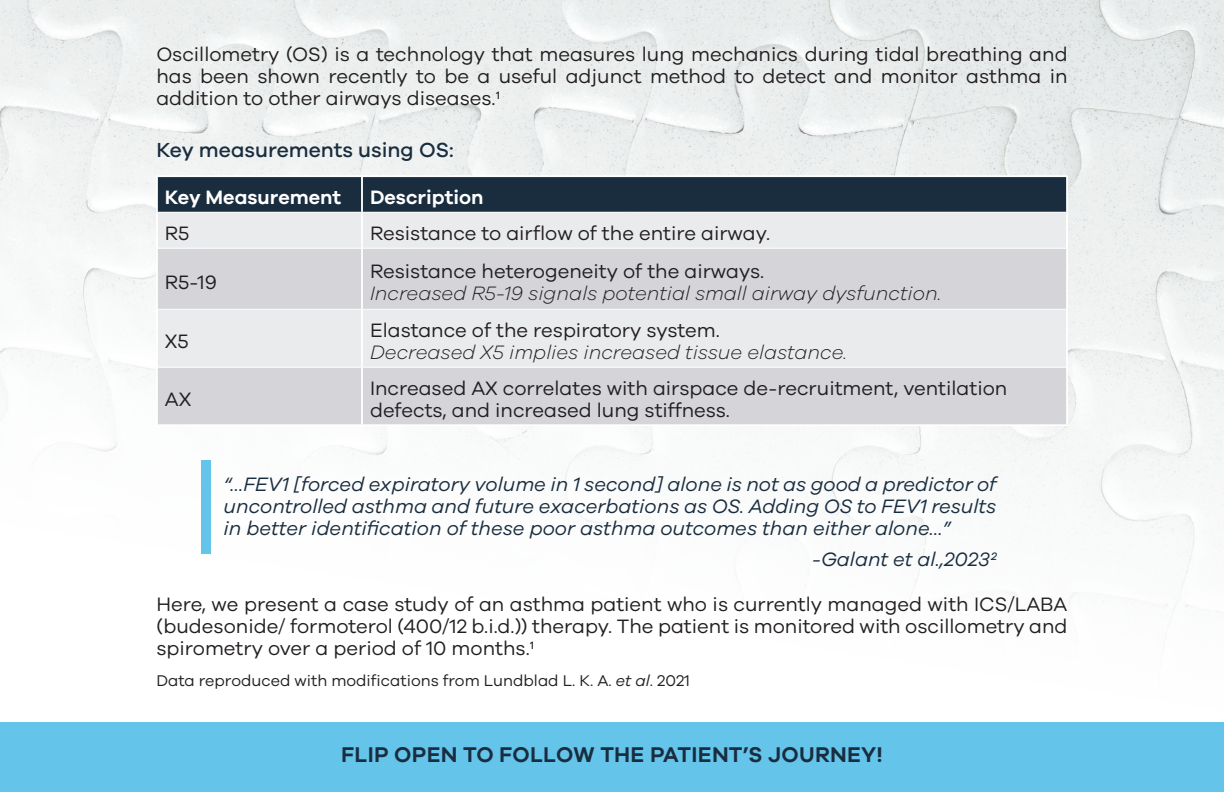
<style>
.page{position:relative;width:1224px;height:792px;background:#fff}
.page>*{position:absolute;margin:0;border:0;box-sizing:border-box;transform-origin:0 0}
.t1{font:600 22px "Galano Grotesque";letter-spacing:.01em;color:#192d3f}
.t2{font:500 21px "Galano Grotesque";color:#192d3f}
.t3{font:20px/22px "Galano Grotesque";color:#231f20;text-align:justify}
.t4{font:italic 20px/22px "Galano Grotesque";color:#192d3f;text-align:justify}
.t5{font:italic 300 20px/22px "Galano Grotesque";color:#231f20}
.t6{font:600 20px "Galano Grotesque";color:#fff}
.t7{font:16px "Galano Grotesque";color:#231f20}
.s1{font-weight:400;font-style:normal}
.s2{font-style:italic}
</style>
<div class="page">
<img style="left:0;top:0;width:1224px;height:723px">
<div style="left:202px;top:460px;width:9px;height:93px;background:#65c4e9"></div>
<div style="left:158px;top:177px;width:908px;height:35px;background:#192d3f"></div>
<div style="left:158px;top:213px;width:908px;height:35px;background:#eaebed"></div>
<svg style="left:158px;top:249px;width:908px;height:176px;background:#dbdbdf"></svg>
<hr style="left:157px;top:176px;width:205px;height:1px;background:#fff">
<hr style="left:156px;top:176px;width:1px;height:36px;background:#fff">
<hr style="left:157px;top:177px;width:1px;height:35px;background:#fff">
<hr style="left:362px;top:176px;width:705px;height:1px;background:#fff">
<hr style="left:361px;top:177px;width:1px;height:35px;background:#fff">
<hr style="left:362px;top:177px;width:1px;height:35px;background:#fff">
<hr style="left:1066px;top:177px;width:1px;height:35px;background:#fff">
<hr style="left:1067px;top:176px;width:1px;height:36px;background:#fff">
<hr style="left:156px;top:212px;width:1px;height:36px;background:#fff">
<hr style="left:157px;top:212px;width:1px;height:36px;background:#fff">
<hr style="left:361px;top:213px;width:1px;height:35px;background:#fff">
<hr style="left:362px;top:213px;width:1px;height:35px;background:#fff">
<hr style="left:1066px;top:212px;width:1px;height:36px;background:#fff">
<hr style="left:1067px;top:212px;width:1px;height:36px;background:#fff">
<hr style="left:156px;top:248px;width:1px;height:61px;background:#fff">
<hr style="left:157px;top:248px;width:1px;height:61px;background:#fff">
<hr style="left:361px;top:249px;width:1px;height:60px;background:#fff">
<hr style="left:362px;top:249px;width:1px;height:60px;background:#fff">
<hr style="left:1066px;top:248px;width:1px;height:61px;background:#fff">
<hr style="left:1067px;top:248px;width:1px;height:61px;background:#fff">
<hr style="left:156px;top:309px;width:1px;height:58px;background:#fff">
<hr style="left:157px;top:309px;width:1px;height:58px;background:#fff">
<hr style="left:361px;top:310px;width:1px;height:57px;background:#fff">
<hr style="left:362px;top:310px;width:1px;height:57px;background:#fff">
<hr style="left:1066px;top:309px;width:1px;height:58px;background:#fff">
<hr style="left:1067px;top:309px;width:1px;height:58px;background:#fff">
<hr style="left:156px;top:367px;width:1px;height:58px;background:#fff">
<hr style="left:157px;top:367px;width:1px;height:58px;background:#fff">
<hr style="left:361px;top:368px;width:1px;height:57px;background:#fff">
<hr style="left:362px;top:368px;width:1px;height:57px;background:#fff">
<hr style="left:1066px;top:367px;width:1px;height:58px;background:#fff">
<hr style="left:1067px;top:367px;width:1px;height:58px;background:#fff">
<hr style="left:156px;top:425px;width:206px;height:1px;background:#fff">
<hr style="left:362px;top:425px;width:706px;height:1px;background:#fff">
<hr style="left:157px;top:212px;width:205px;height:1px;background:#fff">
<hr style="left:362px;top:212px;width:705px;height:1px;background:#fff">
<hr style="left:157px;top:248px;width:205px;height:1px;background:#fff">
<hr style="left:362px;top:248px;width:705px;height:1px;background:#fff">
<hr style="left:157px;top:309px;width:205px;height:1px;background:#fff">
<hr style="left:362px;top:309px;width:705px;height:1px;background:#fff">
<hr style="left:157px;top:367px;width:205px;height:1px;background:#fff">
<hr style="left:362px;top:367px;width:705px;height:1px;background:#fff">
<div style="left:0;top:723px;width:1224px;height:69px;background:#65c4e9"></div>
<p class="t3" style="left:156px;top:43px;width:913px">Oscillometry (OS) is a technology that measures lung mechanics during tidal breathing and has been shown recently to be a useful adjunct method to detect and monitor asthma in addition to other airways diseases.1</p>
<p class="t2" style="left:156px;top:137px;width:299px">Key measurements using OS:</p>
<p class="t6" style="left:165px;top:185px;width:178px">Key Measurement</p>
<p class="t6" style="left:370px;top:185px;width:115px">Description</p>
<p class="t3" style="left:165px;top:222px;width:26px">R5</p>
<p class="t3" style="left:370px;top:222px;width:402px">Resistance to airflow of the entire airway.</p>
<p class="t3" style="left:165px;top:270px;width:53px">R5-19</p>
<p class="t5" style="left:370px;top:259px;width:573px"><span class="s1">Resistance heterogeneity of the airways.<br></span>Increased R5-19 signals potential small airway dysfunction.</p>
<p class="t3" style="left:165px;top:330px;width:25px">X5</p>
<p class="t3" style="left:165px;top:388px;width:28px">AX</p>
<p class="t5" style="left:370px;top:319px;width:479px"><span class="s1">Elastance of the respiratory system.<br></span>Decreased X5 implies increased tissue elastance.</p>
<p class="t3" style="left:370px;top:377px;width:639px">Increased AX correlates with airspace de-recruitment, ventilation defects, and increased lung stiffness.</p>
<p class="t4" style="left:224px;top:473px;width:774px">“…FEV1 [forced expiratory volume in 1 second] alone is not as good a predictor of uncontrolled asthma and future exacerbations as OS. Adding OS to FEV1 results in better identification of these poor asthma outcomes than either alone…”</p>
<p class="t4" style="left:812px;top:548px;width:186px">-Galant et al.,20232</p>
<p class="t3" style="left:156px;top:592px;width:913px">Here, we present a case study of an asthma patient who is currently managed with ICS/LABA (budesonide/ formoterol (400/12 b.i.d.)) therapy. The patient is monitored with oscillometry and spirometry over a period of 10 months.1</p>
<p class="t7" style="left:156px;top:671px;width:535px">Data reproduced with modifications from Lundblad L. K. A. <span class="s2">et al</span>. 2021</p>
<p class="t1" style="left:341px;top:741px;width:543px">FLIP OPEN TO FOLLOW THE PATIENT’S JOURNEY!</p>
</div>
